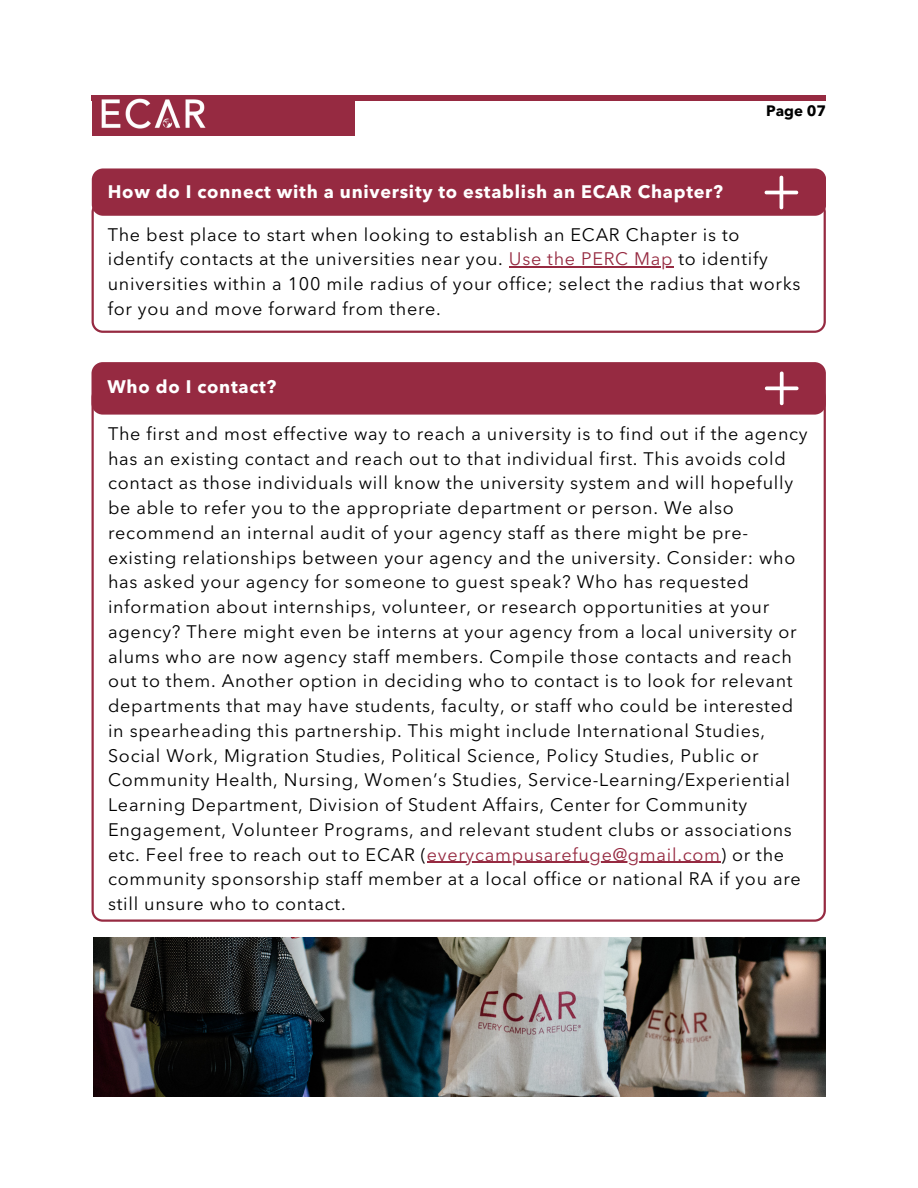
<style>
.page{position:relative;width:918px;height:1188px;background:#fff}
.page>*{position:absolute;margin:0;border:0;box-sizing:border-box;transform-origin:0 0}
.t1{font:18px/24.8px "Avenir Next LT Pro";letter-spacing:.04em;color:#000}
.t2{font:700 18px "Avenir Next LT Pro";letter-spacing:.04em;color:#fff}
.t3{font:700 15px "Avenir Next LT Pro";color:#000}
.s1{color:#962a41}
</style>
<div class="page">
<div style="left:92px;top:95px;width:734px;height:6px;background:#962a41"></div>
<svg style="left:92px;top:216px;width:734px;height:116px"></svg>
<div style="left:92px;top:168px;width:734px;height:48px;background:#962a41"></div>
<svg style="left:92px;top:415px;width:734px;height:507px"></svg>
<div style="left:92px;top:98px;width:263px;height:37px;background:#962a41"></div>
<img style="left:101px;top:98px;width:105px;height:31px">
<hr style="left:427px;top:862px;width:294px;height:1px;background:#962a41">
<div style="left:92px;top:362px;width:734px;height:53px;background:#962a41"></div>
<img style="left:94px;top:937px;width:732px;height:159px">
<hr style="left:509px;top:267px;width:164px;height:1px;background:#962a41">
<p class="t3" style="left:766px;top:105px;width:62px">Page 07</p>
<p class="t2" style="left:108px;top:184px;width:617px">How do I connect with a university to establish an ECAR Chapter?</p>
<p class="t1" style="left:108px;top:224px;width:694px">The best place to start when looking to establish an ECAR Chapter is to identify contacts at the universities near you. <span class="s1">Use the PERC Map</span> to identify universities within a 100 mile radius of your office; select the radius that works for you and move forward from there.</p>
<p class="t2" style="left:107px;top:379px;width:170px">Who do I contact?</p>
<p class="t1" style="left:108px;top:423px;width:701px">The first and most effective way to reach a university is to find out if the agency has an existing contact and reach out to that individual first. This avoids cold contact as those individuals will know the university system and will hopefully be able to refer you to the appropriate department or person. We also recommend an internal audit of your agency staff as there might be pre&shy;existing relationships between your agency and the university. Consider: who has asked your agency for someone to guest speak? Who has requested information about internships, volunteer, or research opportunities at your agency? There might even be interns at your agency from a local university or alums who are now agency staff members. Compile those contacts and reach out to them. Another option in deciding who to contact is to look for relevant departments that may have students, faculty, or staff who could be interested in spearheading this partnership. This might include International Studies, Social Work, Migration Studies, Political Science, Policy Studies, Public or Community Health, Nursing, Women’s Studies, Service-Learning/Experiential Learning Department, Division of Student Affairs, Center for Community Engagement, Volunteer Programs, and relevant student clubs or associations etc. Feel free to reach out to ECAR (<span class="s1">everycampusarefuge@gmail.com</span>) or the community sponsorship staff member at a local office or national RA if you are still unsure who to contact.</p>
</div>
